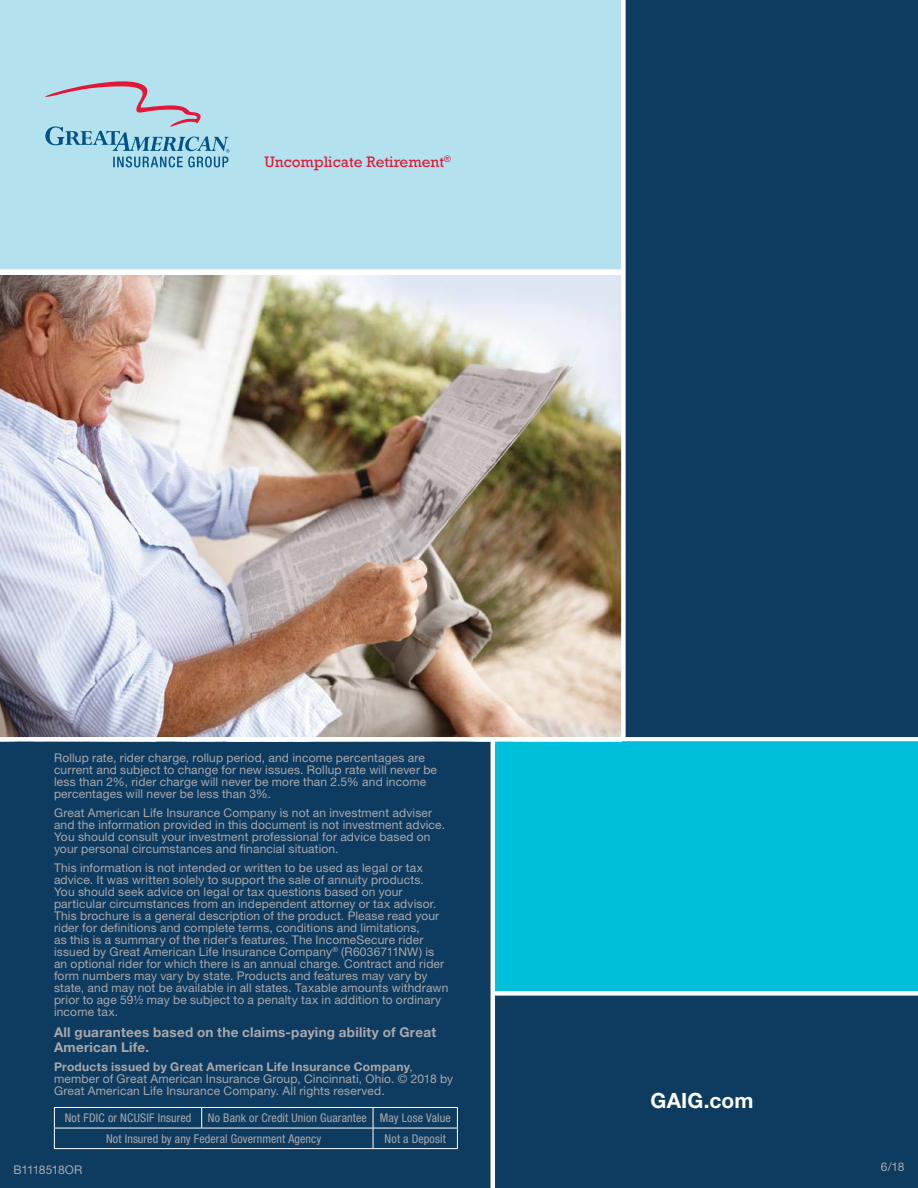
<style>
.page{position:relative;width:918px;height:1188px;background:#fff}
.page>*{position:absolute;margin:0;border:0;box-sizing:border-box;transform-origin:0 0}
.t1{font:700 21px "Helvetica Neue LT Std";letter-spacing:.005em;color:#fff}
.t2{font:15.45px "Rockwell Std";color:#e31837}
.t3{font:700 13.5px/15px "Helvetica Neue LT Std";letter-spacing:.02em;color:#aaa9ab}
.t4{font:12px/12px "Helvetica Neue LT Std";letter-spacing:.015em;color:#aaa9ab}
.t5{font:condensed 12px/20.5px "Helvetica Neue LT Std";letter-spacing:.01em;color:#aaa9ab}
.t6{font:12px "Helvetica Neue LT Std";letter-spacing:-.04em;color:#aaa9ab}
.s1{font-weight:700}
</style>
<div class="page">
<div style="left:0;top:0;width:624px;height:271px;background:#b3e2ee"></div>
<div style="left:624px;top:0;width:294px;height:742px;background:#0e3b60"></div>
<div style="left:0;top:277px;width:918px;height:911px;background:#0e3b60"></div>
<div style="left:494px;top:742px;width:424px;height:253px;background:#00bfdb"></div>
<div style="left:494px;top:991px;width:424px;height:5px;background:#fff"></div>
<img style="left:0;top:275px;width:621px;height:462px">
<div style="left:621px;top:0;width:5px;height:741px;background:#fff"></div>
<div style="left:0;top:269px;width:624px;height:5px;background:#fff"></div>
<div style="left:0;top:737px;width:918px;height:5px;background:#fff"></div>
<hr style="left:491px;top:739px;width:4px;height:449px;background:#fff">
<hr style="left:54px;top:1107px;width:148px;height:1px;background:#fff">
<hr style="left:202px;top:1107px;width:171px;height:1px;background:#fff">
<svg style="left:201px;top:1108px;width:1px;height:20px"></svg>
<hr style="left:373px;top:1107px;width:85px;height:1px;background:#fff">
<hr style="left:54px;top:1128px;width:148px;height:1px;background:#fff">
<svg style="left:54px;top:1108px;width:1px;height:40px"></svg>
<hr style="left:202px;top:1128px;width:171px;height:1px;background:#fff">
<hr style="left:373px;top:1128px;width:85px;height:1px;background:#fff">
<svg style="left:373px;top:1108px;width:1px;height:40px"></svg>
<svg style="left:457px;top:1108px;width:1px;height:40px"></svg>
<hr style="left:54px;top:1148px;width:148px;height:1px;background:#fff">
<hr style="left:202px;top:1148px;width:171px;height:1px;background:#fff">
<hr style="left:373px;top:1148px;width:85px;height:1px;background:#fff">
<svg style="left:45px;top:81px;width:185px;height:86px"></svg>
<p class="t2" style="left:264px;top:153px;width:188px">Uncomplicate Retirement<sup>®</sup></p>
<p class="t4" style="left:54px;top:752px;width:385px">Rollup rate, rider charge, rollup period, and income percentages are current and subject to change for new issues. Rollup rate will never be less than 2%, rider charge will never be more than 2.5% and income percentages will never be less than 3%.</p>
<p class="t4" style="left:54px;top:806px;width:393px">Great American Life Insurance Company is not an investment adviser and the information provided in this document is not investment advice.<br>You should consult your investment professional for advice based on your personal circumstances and financial situation.</p>
<p class="t4" style="left:54px;top:861px;width:396px">This information is not intended or written to be used as legal or tax advice. It was written solely to support the sale of annuity products.<br>You should seek advice on legal or tax questions based on your particular circumstances from an independent attorney or tax advisor.<br>This brochure is a general description of the product. Please read your rider for definitions and complete terms, conditions and limitations,<br>as this is a summary of the rider’s features. The IncomeSecure rider issued by Great American Life Insurance Company<sup>®</sup> (R6036711NW) is an optional rider for which there is an annual charge. Contract and rider form numbers may vary by state. Products and features may vary by state, and may not be available in all states. Taxable amounts withdrawn prior to age 59½ may be subject to a penalty tax in addition to ordinary income tax.</p>
<p class="t3" style="left:54px;top:1025px;width:384px">All guarantees based on the claims-paying ability of Great<br>American Life.</p>
<p class="t4" style="left:54px;top:1061px;width:401px"><span class="s1">Products issued by Great American Life Insurance Company</span>, member of Great American Insurance Group, Cincinnati, Ohio. © 2018 by<br>Great American Life Insurance Company. All rights reserved.</p>
<p class="t5" style="left:65px;top:1107px;width:128px">Not FDIC or NCUSIF Insured</p>
<p class="t5" style="left:106px;top:1107px;width:346px;text-indent:102px">No Bank or Credit Union Guarantee May Lose Value<br>Not Insured by any Federal Government Agency</p>
<p class="t5" style="left:385px;top:1128px;width:63px">Not a Deposit</p>
<h1 class="t1" style="left:651px;top:1088px;width:104px">GAIG.com</h1>
<p class="t6" style="left:14px;top:1163px;width:71px">B1118518OR</p>
<p class="t4" style="left:881px;top:1160px;width:25px">6/18</p>
</div>
